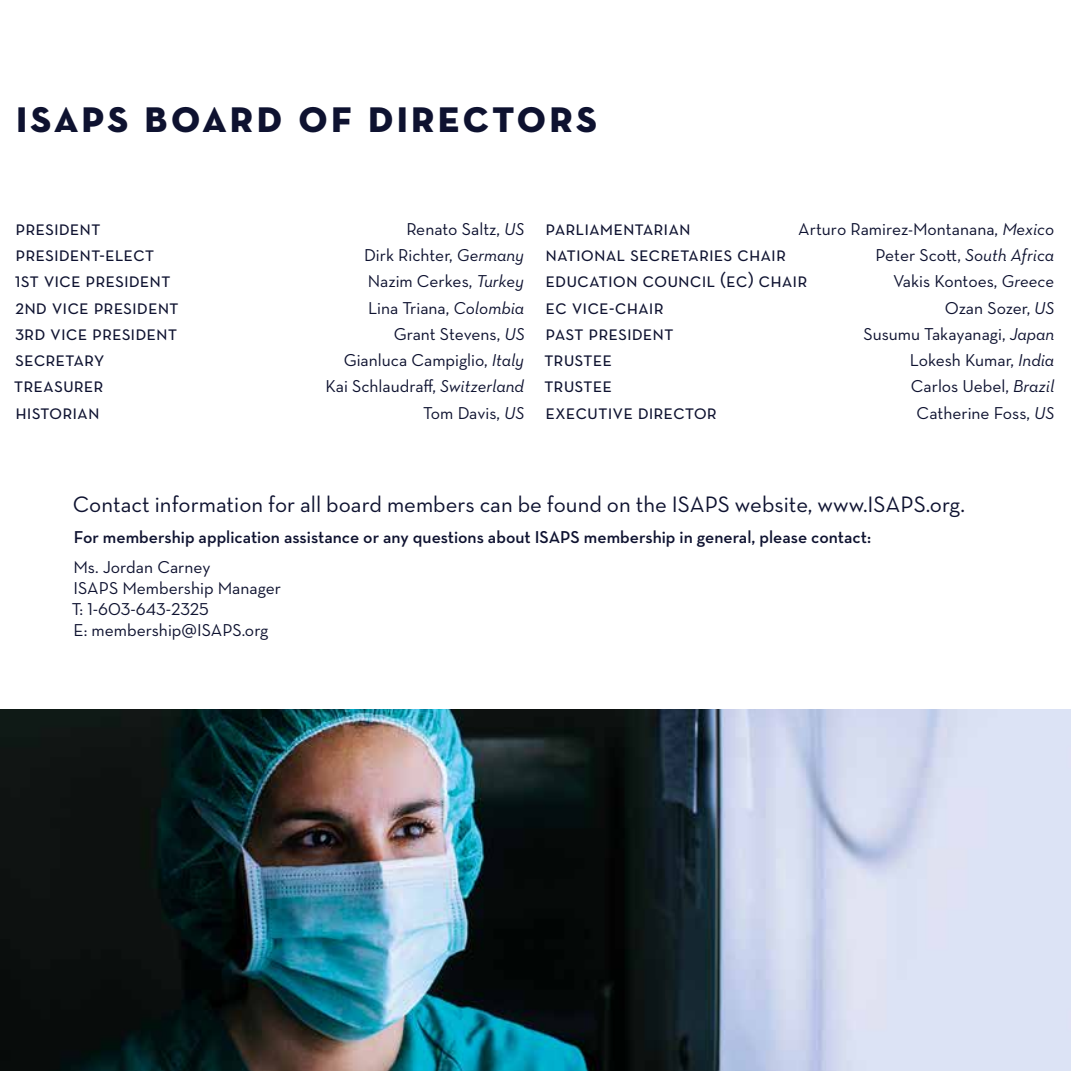
<style>
.page{position:relative;width:1071px;height:1071px;background:#fff}
.page>*{position:absolute;margin:0;border:0;box-sizing:border-box;transform-origin:0 0}
.t1{font:700 47.25px "Neutraface Text";letter-spacing:.05em;color:#0e1230}
.t2{font:22.75px "Neutraface Text";color:#0e1230}
.t3{font:21px "Neutraface Text";color:#0e1230}
.t4{font:17.5px/21px "Neutraface Text";color:#0e1230}
.t5{font:600 17.5px "Neutraface Text";color:#0e1230}
.s1{font-style:italic}
</style>
<div class="page">
<img style="left:0;top:709px;width:1071px;height:362px">
<h1 class="t1" style="left:16px;top:85px;width:583px">isaps board of directors</h1>
<p class="t3" style="left:16px;top:214px;width:87px">President</p>
<p class="t4" style="left:406px;top:218px;width:120px">Renato Saltz, <span class="s1">US</span></p>
<p class="t3" style="left:16px;top:241px;width:140px">Presi dent-Elect</p>
<p class="t4" style="left:364px;top:244px;width:161px">Dirk Richter, <span class="s1">Germany</span></p>
<p class="t3" style="left:15px;top:267px;width:157px">1st Vice Presi dent</p>
<p class="t4" style="left:368px;top:271px;width:158px">Nazim Cerkes, <span class="s1">Turkey</span></p>
<p class="t3" style="left:15px;top:293px;width:165px">2nd Vice Presi dent</p>
<p class="t4" style="left:368px;top:297px;width:158px">Lina Triana, <span class="s1">Colombia</span></p>
<p class="t3" style="left:15px;top:319px;width:164px">3rd Vice Presi dent</p>
<p class="t4" style="left:394px;top:323px;width:133px">Grant Stevens, <span class="s1">US</span></p>
<p class="t3" style="left:15px;top:346px;width:91px">Secretary</p>
<p class="t4" style="left:344px;top:349px;width:182px">Gianluca Campiglio, <span class="s1">Italy</span></p>
<p class="t3" style="left:14px;top:372px;width:91px">Treasurer</p>
<p class="t4" style="left:325px;top:376px;width:200px">Kai Schlaudraff, <span class="s1">Switzerland</span></p>
<p class="t3" style="left:16px;top:398px;width:86px">Historian</p>
<p class="t4" style="left:423px;top:402px;width:103px">Tom Davis, <span class="s1">US</span></p>
<p class="t3" style="left:546px;top:214px;width:147px">Parliamentarian</p>
<p class="t4" style="left:798px;top:218px;width:258px">Arturo Ramirez-Montanana, <span class="s1">Mexico</span></p>
<p class="t3" style="left:546px;top:241px;width:242px">National Secretari es Chai r</p>
<p class="t4" style="left:876px;top:244px;width:180px">Peter Scott, <span class="s1">South Africa</span></p>
<p class="t3" style="left:546px;top:267px;width:263px">Education Counci l (EC) Chai r</p>
<p class="t4" style="left:893px;top:271px;width:163px">Vakis Kontoes, <span class="s1">Greece</span></p>
<p class="t3" style="left:546px;top:293px;width:120px">EC Vice-Chair</p>
<p class="t4" style="left:945px;top:297px;width:112px">Ozan Sozer, <span class="s1">US</span></p>
<p class="t3" style="left:546px;top:319px;width:130px">Past Presi dent</p>
<p class="t4" style="left:864px;top:323px;width:192px">Susumu Takayanagi, <span class="s1">Japan</span></p>
<p class="t3" style="left:544px;top:346px;width:69px">Trustee</p>
<p class="t4" style="left:910px;top:349px;width:146px">Lokesh Kumar, <span class="s1">India</span></p>
<p class="t3" style="left:544px;top:372px;width:69px">Trustee</p>
<p class="t4" style="left:911px;top:376px;width:145px">Carlos Uebel, <span class="s1">Brazil</span></p>
<p class="t3" style="left:546px;top:398px;width:173px">Executive Di rector</p>
<p class="t4" style="left:917px;top:402px;width:140px">Catherine Foss, <span class="s1">US</span></p>
<h2 class="t2" style="left:73px;top:490px;width:894px">Contact information for all board members can be found on the ISAPS website, www.ISAPS.org.</h2>
<p class="t5" style="left:74px;top:526px;width:799px">For membership application assistance or any questions about ISAPS membership in general, please contact:</p>
<p class="t4" style="left:72px;top:557px;width:211px">Ms. Jordan Carney<br>ISAPS Membership Manager<br>T: 1-603-643-2325<br>E: membership@ISAPS.org</p>
</div>
